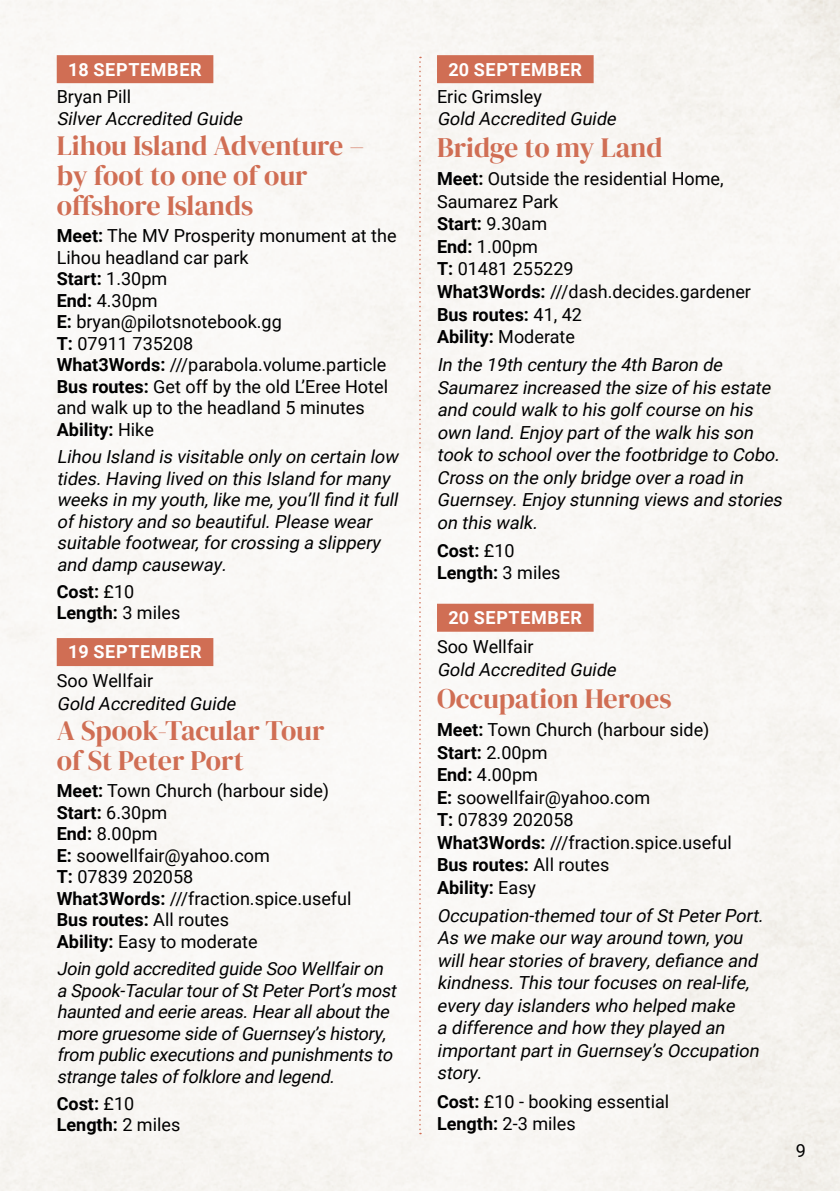
<style>
.page{position:relative;width:840px;height:1191px;background:#fff}
.page>*{position:absolute;margin:0;border:0;box-sizing:border-box;transform-origin:0 0}
.t1{font:28px/30px "DM Serif Display";color:#d06e54}
.t2{font:italic 18px/22.4px "Roboto";color:#000}
.t3{font:18px/21.4px "Roboto";color:#000}
.t4{font:700 18px/21.4px "Roboto";color:#000}
.t5{font:700 18px "Roboto";letter-spacing:.035em;color:#fff}
.s1{font-weight:700}
.s2{font-weight:400}
</style>
<div class="page">
<div style="left:57px;top:55px;width:156px;height:28px;background:#d06e54"></div>
<div style="left:57px;top:638px;width:156px;height:28px;background:#d06e54"></div>
<div style="left:437px;top:55px;width:156px;height:28px;background:#d06e54"></div>
<div style="left:437px;top:604px;width:156px;height:28px;background:#d06e54"></div>
<svg style="left:419px;top:57px;width:2px;height:1077px"></svg>
<p class="t5" style="left:68px;top:57px;width:135px">18 SEPTEMBER</p>
<p class="t3" style="left:57px;top:85px;width:76px">Bryan Pill</p>
<p class="t2" style="left:57px;top:107px;width:191px">SilverAccredited Guide</p>
<h1 class="t1" style="left:57px;top:131px;width:309px">Lihou Island Adventure – by foot to one of our offshore Islands</h1>
<p class="t3" style="left:57px;top:225px;width:341px"><span class="s1">Meet:</span> The MV Prosperity monument at the<br>Lihou headland car park<br><span class="s1">Start:</span> 1.30pm<br><span class="s1">End:</span> 4.30pm<br><span class="s1">E:</span> bryan@pilotsnotebook.gg<br><span class="s1">T:</span> 07911 735208<br><span class="s1">What3Words:</span> ///parabola.volume.particle<br><span class="s1">Bus routes:</span> Get off by the old L’Eree Hotel and walk up to the headland 5 minutes<br><span class="s1">Ability:</span> Hike</p>
<p class="t2" style="left:57px;top:445px;width:347px;line-height:21.4px">Lihou Island is visitable only on certain low tides.Having lived on this Island formany weeks in my youth,like me,you’llfind itfull ofhistory and so beautiful.Please wear suitable footwear,forcrossing a slippery and damp causeway.</p>
<p class="t4" style="left:57px;top:580px;width:125px">Cost: <span class="s2">£10<br></span>Length: <span class="s2">3 miles</span></p>
<p class="t5" style="left:68px;top:639px;width:135px">19 SEPTEMBER</p>
<p class="t3" style="left:57px;top:669px;width:98px">Soo Wellfair</p>
<p class="t2" style="left:57px;top:692px;width:184px">Gold Accredited Guide</p>
<h1 class="t1" style="left:57px;top:716px;width:269px">A Spook-Tacular Tour of St Peter Port</h1>
<p class="t3" style="left:57px;top:779px;width:296px"><span class="s1">Meet:</span> Town Church (harbour side)<br><span class="s1">Start:</span> 6.30pm<br><span class="s1">End:</span> 8.00pm<br><span class="s1">E:</span> soowellfair@yahoo.com<br><span class="s1">T:</span> 07839 202058<br><span class="s1">What3Words:</span> ///fraction.spice.useful<br><span class="s1">Bus routes:</span> All routes<br><span class="s1">Ability:</span> Easy to moderate</p>
<p class="t2" style="left:57px;top:957px;width:345px;line-height:21.4px">Join gold accredited guide Soo Wellfairon a Spook-TaculartourofStPeterPort’s most haunted and eerie areas.Hearallaboutthe more gruesome side ofGuernsey’s history, from public executions and punishments to strange tales offolklore and legend.</p>
<p class="t4" style="left:57px;top:1092px;width:125px">Cost: <span class="s2">£10<br></span>Length: <span class="s2">2 miles</span></p>
<p class="t5" style="left:448px;top:57px;width:135px">20 SEPTEMBER</p>
<p class="t3" style="left:437px;top:85px;width:106px">Eric Grimsley</p>
<p class="t2" style="left:437px;top:107px;width:184px">Gold Accredited Guide</p>
<h1 class="t1" style="left:437px;top:133px;width:227px">Bridge to my Land</h1>
<p class="t3" style="left:437px;top:167px;width:315px;line-height:22.4px"><span class="s1">Meet:</span> Outside the residential Home,<br>Saumarez Park<br><span class="s1">Start:</span> 9.30am<br><span class="s1">End:</span> 1.00pm<br><span class="s1">T:</span> 01481 255229<br><span class="s1">What3Words:</span> ///dash.decides.gardener<br><span class="s1">Bus routes:</span> 41, 42<br><span class="s1">Ability:</span> Moderate</p>
<p class="t2" style="left:436px;top:353px;width:350px">In the 19th century the 4th Baron de Saumarez increased the size ofhis estate and could walk to his golfcourse on his own land.Enjoy partofthe walk his son took to schooloverthe footbridge to Cobo.<br>Cross on the only bridge overa road in Guernsey.Enjoy stunning views and stories on this walk.</p>
<p class="t4" style="left:437px;top:538px;width:125px;line-height:22.4px">Cost: <span class="s2">£10<br></span>Length: <span class="s2">3 miles</span></p>
<p class="t5" style="left:448px;top:605px;width:135px">20 SEPTEMBER</p>
<p class="t3" style="left:437px;top:635px;width:98px">Soo Wellfair</p>
<p class="t2" style="left:437px;top:657px;width:184px">Gold Accredited Guide</p>
<h1 class="t1" style="left:437px;top:683px;width:236px">Occupation Heroes</h1>
<p class="t3" style="left:437px;top:717px;width:296px;line-height:22.4px"><span class="s1">Meet:</span> Town Church (harbour side)<br><span class="s1">Start:</span> 2.00pm<br><span class="s1">End:</span> 4.00pm<br><span class="s1">E:</span> soowellfair@yahoo.com<br><span class="s1">T:</span> 07839 202058<br><span class="s1">What3Words:</span> ///fraction.spice.useful<br><span class="s1">Bus routes:</span> All routes<br><span class="s1">Ability:</span> Easy</p>
<p class="t2" style="left:436px;top:903px;width:331px">Occupation-themed tourofStPeterPort.<br>As we make ourway around town,you willhearstories ofbravery,defiance and kindness.This tourfocuses on real-life, every day islanders who helped make<br>a difference and how they played an importantpartin Guernsey’s Occupation story.</p>
<p class="t3" style="left:437px;top:1089px;width:234px;line-height:22.4px"><span class="s1">Cost:</span> £10 - booking essential<br><span class="s1">Length:</span> 2-3 miles</p>
<p class="t3" style="left:795px;top:1139px;width:12px">9</p>
</div>
